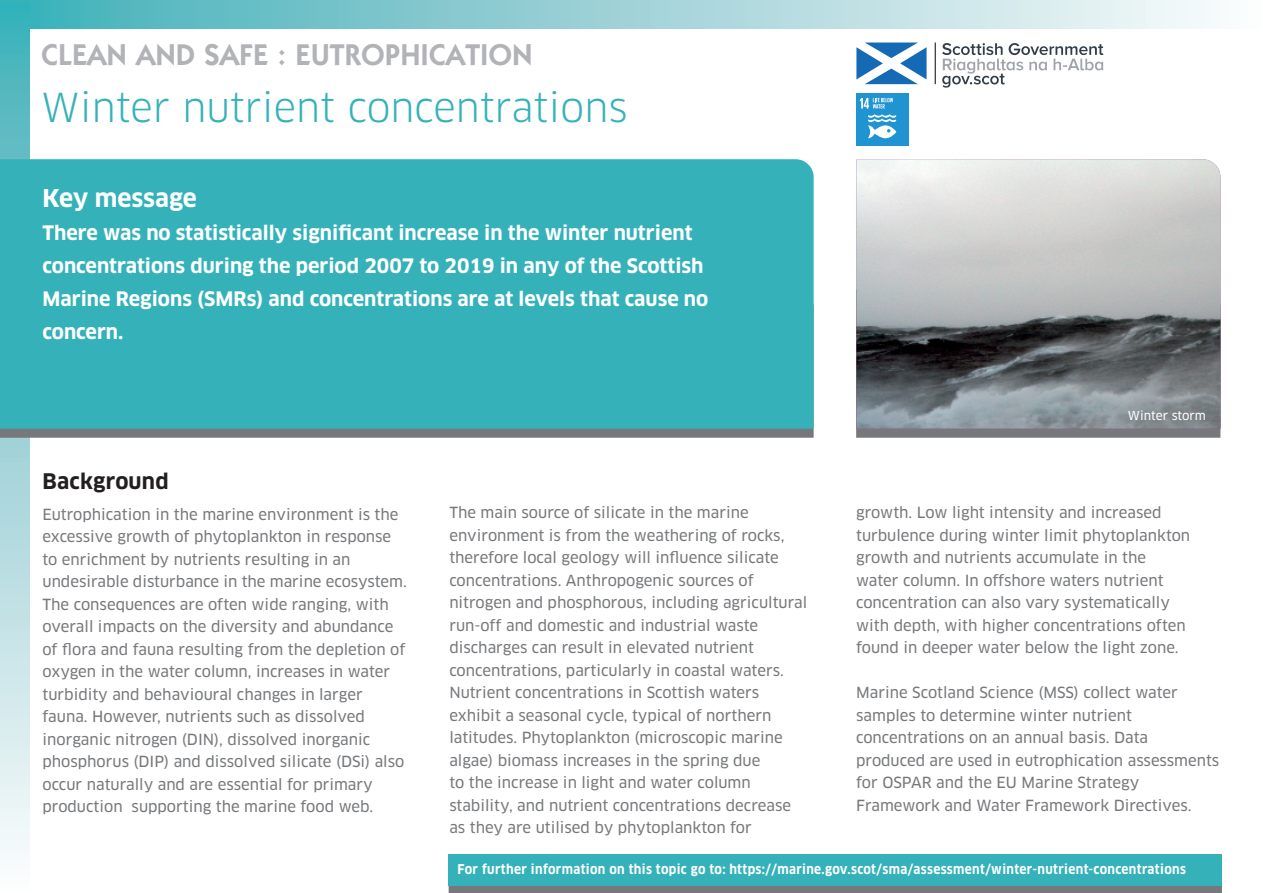
<style>
.page{position:relative;width:1263px;height:893px;background:#fff}
.page>*{position:absolute;margin:0;border:0;box-sizing:border-box;transform-origin:0 0}
.t1{font:39px "Clan OT";color:#35b2b9}
.t2{font:30px "Kabel Demi BT";letter-spacing:.02em;color:#b2b3b7}
.Key_mess_body{font:700 24px "Clan OT";letter-spacing:-.01em;color:#fff}
.Head_1{font:700 21px "Clan OT";letter-spacing:.01em;color:#231f20}
.Key_mess_body-2{font:700 19.5px/33px "Clan OT";color:#fff}
.t3{font:15px/22.5px "Clan OT News";color:#76787b}
.t4{font:700 13.2px "Clan OT";letter-spacing:.03em;color:#fff;scale:.91 1}
.t5{font:12px "Clan OT News";color:#fff}
</style>
<div class="page">
<div style="left:0;top:0;width:1263px;height:28px;background:linear-gradient(to right,#41aeb7,#fefafb)"></div>
<svg style="left:1px;top:0;width:28px;height:854px;background:#a7d8dc"></svg>
<svg style="left:0;top:0;width:1px;height:854px"></svg>
<svg style="left:856px;top:429px;width:364px;height:9px;background:#7a7c7e"></svg>
<svg style="left:0;top:429px;width:814px;height:9px;background:#7a7c7e"></svg>
<div style="left:0;top:159px;width:814px;height:270px;background:#35b2b9"></div>
<img style="left:856px;top:159px;width:364px;height:270px">
<div style="left:449px;top:886px;width:773px;height:7px;background:#76787b"></div>
<div style="left:449px;top:854px;width:773px;height:32px;background:#35b2b9"></div>
<hr style="left:935px;top:43px;width:1px;height:41px;background:#231f20">
<svg style="left:856px;top:43px;width:70px;height:41px"></svg>
<svg style="left:942px;top:43px;width:161px;height:45px"></svg>
<div style="left:856px;top:94px;width:52px;height:52px;background:#2094d2"></div>
<svg style="left:868px;top:114px;width:28px;height:24px"></svg>
<svg style="left:860px;top:98px;width:33px;height:10px"></svg>
<p class="t2" style="left:41px;top:37px;width:492px">CLEAN AND SAFE : EUTROPHICATION</p>
<p class="t1" style="left:41px;top:84px;width:588px">Winter nutrient concentrations</p>
<p class="Key_mess_body" style="left:43px;top:184px;width:156px">Key message</p>
<p class="Key_mess_body-2" style="left:43px;top:216px;width:667px">There was no statistically significant increase in the winter nutrient concentrations during the period 2007 to 2019 in any of the Scottish Marine Regions (SMRs) and concentrations are at levels that cause no concern.</p>
<p class="t5" style="left:1128px;top:408px;width:79px">Winter storm</p>
<p class="Head_1" style="left:43px;top:469px;width:128px">Background</p>
<p class="t3" style="left:43px;top:503px;width:366px">Eutrophication in the marine environment is the excessive growth of phytoplankton in response to enrichment by nutrients resulting in an undesirable disturbance in the marine ecosystem.<br>The consequences are often wide ranging, with overall impacts on the diversity and abundance of flora and fauna resulting from the depletion of oxygen in the water column, increases in water turbidity and behavioural changes in larger fauna. However, nutrients such as dissolved inorganic nitrogen (DIN), dissolved inorganic phosphorus (DIP) and dissolved silicate (DSi) also occur naturally and are essential for primary production supporting the marine food web.</p>
<p class="t3" style="left:449px;top:501px;width:359px">The main source of silicate in the marine environment is from the weathering of rocks, therefore local geology will influence silicate concentrations. Anthropogenic sources of nitrogen and phosphorous, including agricultural run-off and domestic and industrial waste discharges can result in elevated nutrient concentrations, particularly in coastal waters.<br>Nutrient concentrations in Scottish waters exhibit a seasonal cycle, typical of northern latitudes. Phytoplankton (microscopic marine algae) biomass increases in the spring due<br>to the increase in light and water column stability, and nutrient concentrations decrease as they are utilised by phytoplankton for</p>
<p class="t3" style="left:856px;top:501px;width:336px">growth. Low light intensity and increased turbulence during winter limit phytoplankton growth and nutrients accumulate in the water column. In offshore waters nutrient concentration can also vary systematically with depth, with higher concentrations often found in deeper water below the light zone.</p>
<p class="t3" style="left:856px;top:681px;width:365px">Marine Scotland Science (MSS) collect water samples to determine winter nutrient concentrations on an annual basis. Data produced are used in eutrophication assessments for OSPAR and the EU Marine Strategy Framework and Water Framework Directives.</p>
<p class="t4" style="left:458px;top:861px;width:802px">For further information on this topic go to: https://marine.gov.scot/sma/assessment/winter-nutrient-concentrations</p>
</div>
